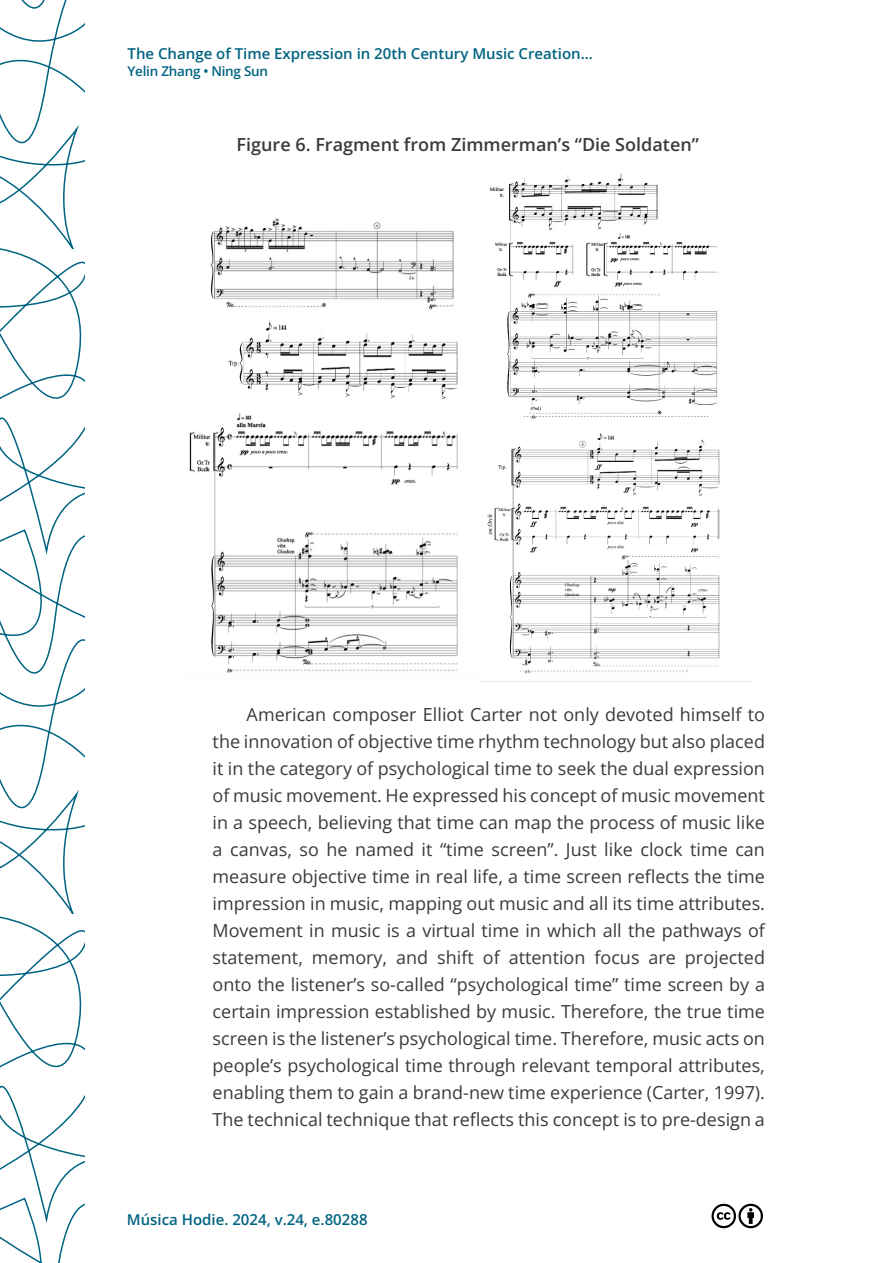
<style>
.page{position:relative;width:893px;height:1263px;background:#fff}
.page>*{position:absolute;margin:0;border:0;box-sizing:border-box;transform-origin:0 0}
.t1{font:18px/27px "Open Sans";color:#3c3b3b;text-align:justify}
.t2{font:600 18px "Open Sans";color:#3c3b3b}
.t3{font:600 15px "Open Sans";color:#006382}
.t4{font:600 13.5px "Open Sans";letter-spacing:-.02em;color:#006382}
</style>
<div class="page">
<svg style="left:0;top:0;width:84px;height:1263px"></svg>
<svg style="left:711px;top:1203px;width:52px;height:26px"></svg>
<img style="left:481px;top:173px;width:271px;height:509px">
<img style="left:189px;top:218px;width:269px;height:455px">
<p class="t3" style="left:128px;top:44px;width:467px">The Change of Time Expression in 20th Century Music Creation...</p>
<p class="t4" style="left:128px;top:61px;width:142px">Yelin Zhang • Ning Sun</p>
<p class="t2" style="left:237px;top:132px;width:464px">Figure 6. Fragment from Zimmerman’s “Die Soldaten”</p>
<p class="t1" style="left:213px;top:700px;width:554px;text-indent:34px">American composer Elliot Carter not only devoted himself to the innovation of objective time rhythm technology but also placed it in the category of psychological time to seek the dual expression of music movement. He expressed his concept of music movement in a speech, believing that time can map the process of music like a canvas, so he named it “time screen”. Just like clock time can measure objective time in real life, a time screen reflects the time impression in music, mapping out music and all its time attributes.<br>Movement in music is a virtual time in which all the pathways of statement, memory, and shift of attention focus are projected onto the listener’s so-called “psychological time” time screen by a certain impression established by music. Therefore, the true time screen is the listener’s psychological time. Therefore, music acts on people’s psychological time through relevant temporal attributes, enabling them to gain a brand-new time experience (Carter, 1997).<br>The technical technique that reflects this concept is to pre-design a</p>
<p class="t3" style="left:127px;top:1209px;width:242px">Música Hodie. 2024, v.24, e.80288</p>
</div>
